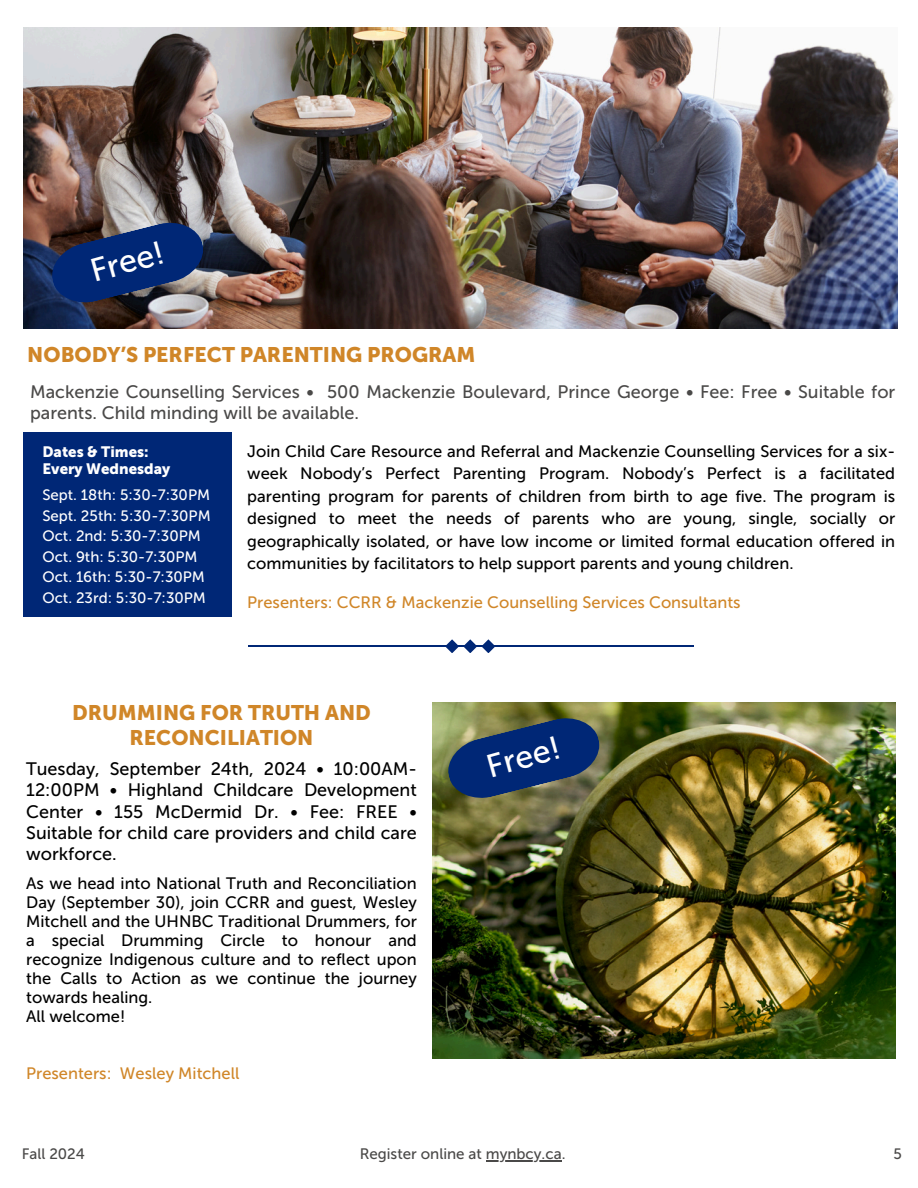
<style>
.page{position:relative;width:918px;height:1188px;background:#fff}
.page>*{position:absolute;margin:0;border:0;box-sizing:border-box;transform-origin:0 0}
.t1{font:32.25px "Museo Sans 500";color:#fff}
.t2{font:21px/24.8px "Museo Sans 900";color:#d08628;text-align:center}
.t3{font:18px/21.3px "Museo Sans 500";color:#000;text-align:justify}
.t4{font:18px/21.3px "Museo Sans 500";color:#4a4948}
.t5{font:16.5px/19.2px "Museo Sans 500";color:#000}
.t6{font:16.5px "Museo Sans 500";color:#d08628}
.t7{font:15.15px "Museo Sans 500";color:#4a4948}
.t8{font:15px "Museo Sans 500";color:#fff}
.t9{font:15px/17.5px "Museo Sans 900";color:#fff}
.t10{font:15px "Museo Sans 500";color:#4a4948}
</style>
<div class="page">
<hr style="left:248px;top:645px;width:446px;height:2px;background:#002776">
<svg style="left:446px;top:639px;width:49px;height:14px"></svg>
<img style="left:24px;top:27px;width:874px;height:302px">
<div style="left:24px;top:432px;width:208px;height:184px;background:#002776"></div>
<img style="left:432px;top:703px;width:464px;height:355px">
<svg style="left:445px;top:715px;width:158px;height:87px"></svg>
<svg style="left:49px;top:219px;width:157px;height:87px"></svg>
<hr style="left:486px;top:1160px;width:76px;height:1px;background:#4a4948">
<p class="t1" style="left:86px;top:253px;width:77px;rotate:-15deg">Free!</p>
<p class="t2" style="left:27px;top:343px;width:450px">NOBODY’S PERFECT PARENTING PROGRAM</p>
<p class="t4" style="left:30px;top:381px;width:867px">Mackenzie Counselling Services • 500 Mackenzie Boulevard, Prince George • Fee: Free • Suitable for parents. Child minding will be available.</p>
<p class="t9" style="left:42px;top:443px;width:129px">Dates &amp; Times:<br>Every Wednesday</p>
<h1 class="t8" style="left:42px;top:486px;width:169px">Sept. 18th: 5:30-7:30PM</h1>
<h2 class="t8" style="left:42px;top:507px;width:170px">Sept. 25th: 5:30-7:30PM</h2>
<h3 class="t8" style="left:42px;top:527px;width:160px">Oct. 2nd: 5:30-7:30PM</h3>
<h3 class="t8" style="left:42px;top:548px;width:157px">Oct. 9th: 5:30-7:30PM</h3>
<h3 class="t8" style="left:42px;top:568px;width:164px">Oct. 16th: 5:30-7:30PM</h3>
<p class="t8" style="left:42px;top:589px;width:165px">Oct. 23rd: 5:30-7:30PM</p>
<h3 class="t5" style="left:247px;top:440px;width:649px;line-height:22.5px;text-align:justify">Join Child Care Resource and Referral and Mackenzie Counselling Services for a six&shy;week Nobody’s Perfect Parenting Program. Nobody’s Perfect is a facilitated parenting program for parents of children from birth to age five. The program is designed to meet the needs of parents who are young, single, socially or geographically isolated, or have low income or limited formal education offered in communities by facilitators to help support parents and young children.</h3>
<p class="t6" style="left:247px;top:593px;width:495px">Presenters: CCRR &amp; Mackenzie Counselling Services Consultants</p>
<h2 class="t2" style="left:72px;top:700px;width:300px">DRUMMING FOR TRUTH AND<br>RECONCILIATION</h2>
<h3 class="t3" style="left:26px;top:758px;width:392px">Tuesday, September 24th, 2024 • 10:00AM-12:00PM • Highland Childcare Development Center • 155 McDermid Dr. • Fee: FREE • Suitable for child care providers and child care workforce.</h3>
<h3 class="t5" style="left:26px;top:873px;width:392px">As we head into National Truth and Reconciliation Day (September 30), join CCRR and guest, Wesley Mitchell and the UHNBC Traditional Drummers, for a special Drumming Circle to honour and recognize Indigenous culture and to reflect upon the Calls to Action as we continue the journey towards healing.<br>All welcome!</h3>
<h4 class="t6" style="left:26px;top:1063px;width:215px">Presenters: Wesley Mitchell</h4>
<p class="t1" style="left:482px;top:748px;width:77px;rotate:-15deg">Free!</p>
<p class="t10" style="left:22px;top:1145px;width:65px">Fall 2024</p>
<p class="t10" style="left:893px;top:1145px;width:10px">5</p>
<p class="t7" style="left:360px;top:1145px;width:207px">Register online at mynbcy.ca.</p>
</div>
